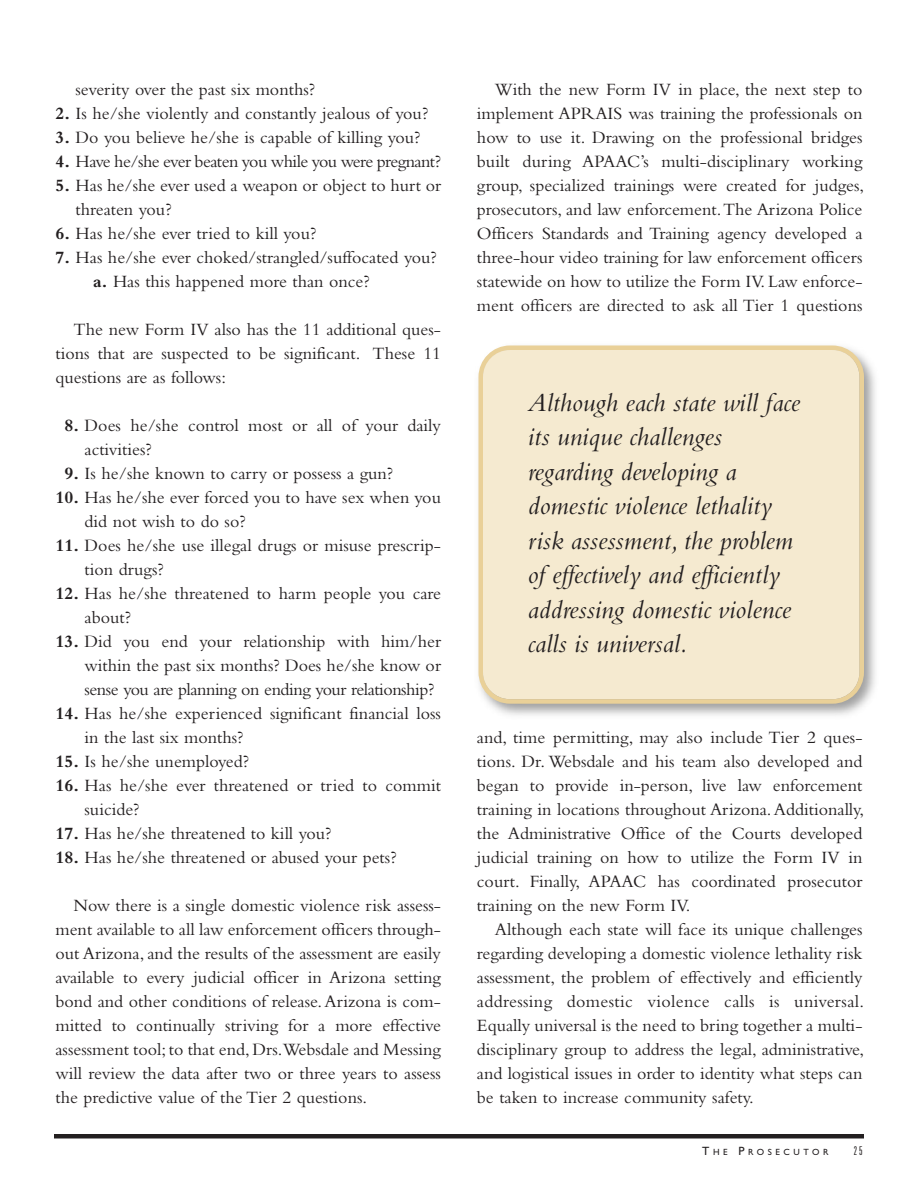
<style>
.page{position:relative;width:918px;height:1188px;background:#fff}
.page>*{position:absolute;margin:0;border:0;box-sizing:border-box;transform-origin:0 0}
.t1{font:italic 27px/34.5px "Bembo";color:#231f20}
.t2{font:18px/24px "Bembo";color:#231f20}
.t3{font:18px "Bembo";letter-spacing:-.03em;color:#231f20}
.t4{font:300 ultra-condensed 12px "Univers";color:#231f20}
.t5{font:9px "Gill Sans";letter-spacing:.4em;color:#231f20}
.s1{font-weight:700}
.s2{font-weight:700;color:#fff}
.s3{font-size:12px}
</style>
<div class="page">
<hr style="left:54px;top:1134px;width:810px;height:4px;background:#231f20">
<img style="left:489px;top:357px;width:386px;height:359px">
<div style="left:478px;top:345px;width:386px;height:359px;background:#f5ead0"></div>
<p class="t2" style="left:76px;top:79px;width:241px">severity over the past six months?</p>
<p class="t2" style="left:55px;top:103px;width:374px"><span class="s1">2.</span> Is he/she violently and constantly jealous of you?</p>
<p class="t2" style="left:55px;top:127px;width:367px"><span class="s1">3.</span> Do you believe he/she is capable of killing you?</p>
<p class="t3" style="left:55px;top:155px;width:387px"><span class="s1">4.</span> Have he/she ever beaten you while you were pregnant?</p>
<p class="t2" style="left:76px;top:175px;width:367px;text-indent:-20px"><span class="s1">5.</span> Has he/she ever used a weapon or object to hurt or threaten you?</p>
<p class="t2" style="left:55px;top:223px;width:262px"><span class="s1">6.</span> Has he/she ever tried to kill you?</p>
<p class="t2" style="left:93px;top:247px;width:345px;text-indent:-38px"><span class="s1">7.</span> Has he/she ever choked/strangled/suffocated you? <span class="s1">a.</span> Has this happened more than once?</p>
<p class="t2" style="left:55px;top:319px;width:387px;text-align:justify;text-indent:18px">The new Form IV also has the 11 additional ques&shy;tions that are suspected to be significant. These 11 questions are as follows:</p>
<p class="t2" style="left:85px;top:415px;width:358px;text-indent:-29px"><span class="s2">0</span><span class="s1">8.</span> Does he/she control most or all of your daily activities?</p>
<p class="t2" style="left:56px;top:463px;width:339px"><span class="s2">0</span><span class="s1">9.</span> Is he/she known to carry or possess a gun?</p>
<p class="t2" style="left:85px;top:487px;width:358px;text-indent:-29px"><span class="s1">10.</span> Has he/she ever forced you to have sex when you did not wish to do so?</p>
<p class="t2" style="left:85px;top:535px;width:358px;text-indent:-29px"><span class="s1">11.</span> Does he/she use illegal drugs or misuse prescrip&shy;tion drugs?</p>
<p class="t2" style="left:85px;top:583px;width:358px;text-indent:-29px"><span class="s1">12.</span> Has he/she threatened to harm people you care about?</p>
<p class="t2" style="left:85px;top:631px;width:358px;text-align:justify;text-indent:-29px"><span class="s1">13.</span> Did you end your relationship with him/her within the past six months? Does he/she know or sense you are planning on ending your relationship?</p>
<p class="t2" style="left:85px;top:703px;width:358px;text-indent:-29px"><span class="s1">14.</span> Has he/she experienced significant financial loss in the last six months?</p>
<p class="t2" style="left:55px;top:751px;width:195px"><span class="s1">15.</span> Is he/she unemployed?</p>
<p class="t2" style="left:85px;top:775px;width:358px;text-indent:-29px"><span class="s1">16.</span> Has he/she ever threatened or tried to commit suicide?</p>
<p class="t2" style="left:55px;top:823px;width:278px"><span class="s1">17.</span> Has he/she threatened to kill you?</p>
<p class="t2" style="left:55px;top:847px;width:343px"><span class="s1">18.</span> Has he/she threatened or abused your pets?</p>
<p class="t2" style="left:55px;top:895px;width:387px;text-align:justify;text-indent:18px">Now there is a single domestic violence risk assess&shy;ment available to all law enforcement officers through&shy;out Arizona, and the results of the assessment are easily available to every judicial officer in Arizona setting bond and other conditions of release.Arizona is com&shy;mitted to continually striving for a more effective assessment tool;to that end,Drs.Websdale and Messing will review the data after two or three years to assess the predictive value of the Tier 2 questions.</p>
<p class="t2" style="left:477px;top:79px;width:389px;text-align:justify;text-indent:18px">With the new Form IV in place, the next step to implement APRAIS was training the professionals on how to use it. Drawing on the professional bridges built during APAAC’s multi-disciplinary working group, specialized trainings were created for judges, prosecutors, and law enforcement.The Arizona Police Officers Standards and Training agency developed a three-hour video training for law enforcement officers statewide on how to utilize the Form IV. Law enforce&shy;ment officers are directed to ask all Tier 1 questions</p>
<h1 class="t1" style="left:528px;top:388px;width:274px">Although each state will face its unique challenges regarding developing a domestic violence lethality risk assessment, the problem of effectively and efficiently addressing domestic violence calls is universal.</h1>
<p class="t2" style="left:477px;top:727px;width:389px;text-align:justify">and, time permitting, may also include Tier 2 ques&shy;tions. Dr. Websdale and his team also developed and began to provide in-person, live law enforcement training in locations throughout Arizona.Additionally, the Administrative Office of the Courts developed judicial training on how to utilize the Form IV in court. Finally, APAAC has coordinated prosecutor training on the new Form IV.</p>
<p class="t2" style="left:477px;top:919px;width:389px;text-align:justify;text-indent:18px">Although each state will face its unique challenges regarding developing a domestic violence lethality risk assessment, the problem of effectively and efficiently addressing domestic violence calls is universal.<br>Equally universal is the need to bring together a multi&shy;disciplinary group to address the legal, administrative, and logistical issues in order to identity what steps can be taken to increase community safety.</p>
<p class="t5" style="left:702px;top:1147px;width:128px"><span class="s3">T</span>HE <span class="s3">P</span>ROSECUTOR</p>
<p class="t4" style="left:854px;top:1147px;width:10px">25</p>
</div>
